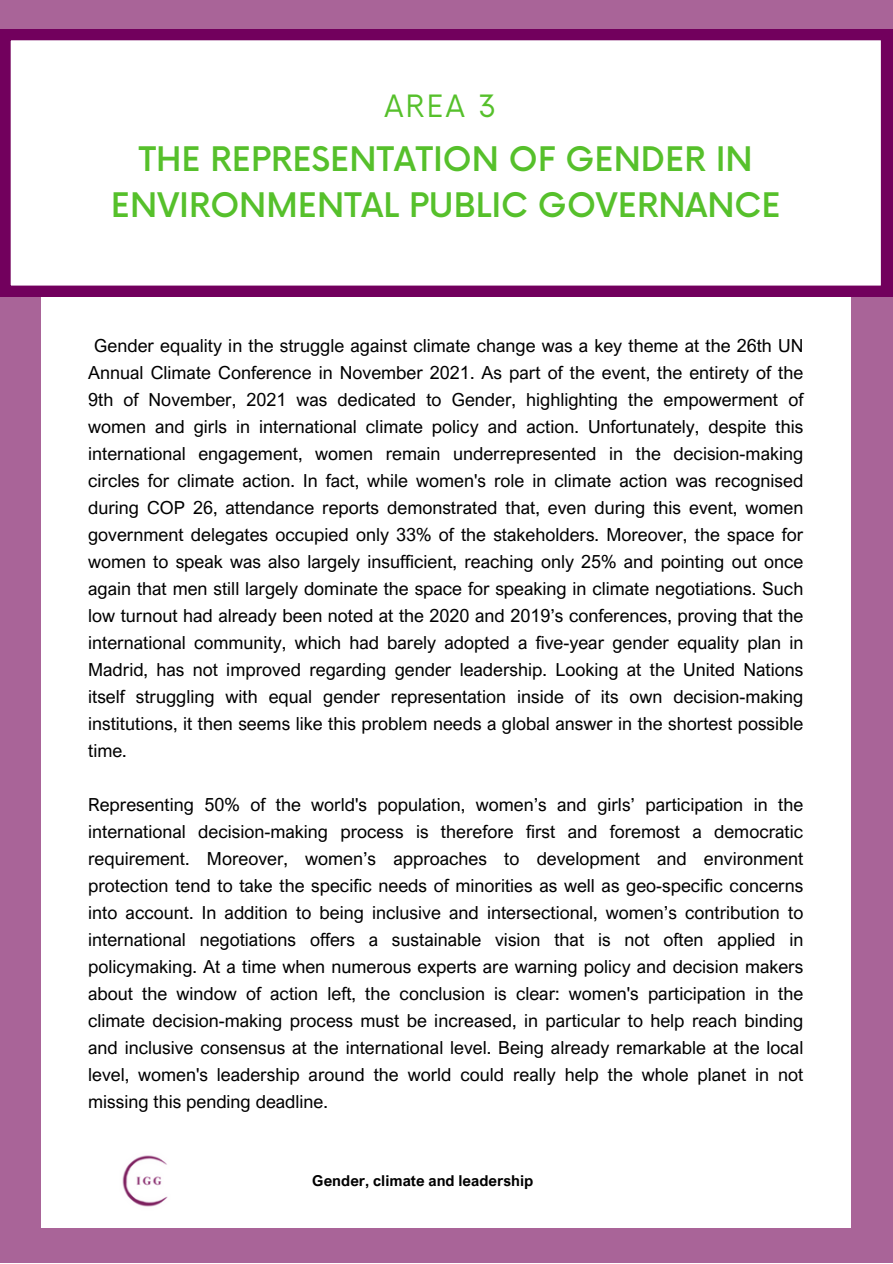
<style>
.page{position:relative;width:893px;height:1264px;background:#fff}
.page>*{position:absolute;margin:0;border:0;box-sizing:border-box;transform-origin:0 0}
.t1{font:500 33px/46px "Now";color:#56c02b;text-align:center}
.t2{font:30px "Now";color:#56c02b}
.t3{font:18px/27px "Arial Nova";color:#000;text-align:justify}
.t4{font:700 15px "Arial Nova";color:#000}
</style>
<div class="page">
<div style="left:0;top:0;width:892px;height:1262px;background:#a96498"></div>
<div style="left:41px;top:42px;width:810px;height:1185px;background:#fff"></div>
<svg style="left:0;top:29px;width:892px;height:268px"></svg>
<img style="left:122px;top:1155px;width:46px;height:52px">
<p class="t2" style="left:384px;top:89px;width:113px">AREA 3</p>
<p class="t1" style="left:111px;top:138px;width:671px">THE REPRESENTATION OF GENDER IN<br>ENVIRONMENTAL PUBLIC GOVERNANCE</p>
<p class="t3" style="left:88px;top:331px;width:716px;text-indent:6px">Gender equality in the struggle against climate change was a key theme at the 26th UN Annual Climate Conference in November 2021. As part of the event, the entirety of the 9th of November, 2021 was dedicated to Gender, highlighting the empowerment of women and girls in international climate policy and action. Unfortunately, despite this international engagement, women remain underrepresented in the decision-making circles for climate action. In fact, while women's role in climate action was recognised during COP 26, attendance reports demonstrated that, even during this event, women government delegates occupied only 33% of the stakeholders. Moreover, the space for women to speak was also largely insufficient, reaching only 25% and pointing out once again that men still largely dominate the space for speaking in climate negotiations. Such low turnout had already been noted at the 2020 and 2019’s conferences, proving that the international community, which had barely adopted a five-year gender equality plan in Madrid, has not improved regarding gender leadership. Looking at the United Nations itself struggling with equal gender representation inside of its own decision-making institutions, it then seems like this problem needs a global answer in the shortest possible time.</p>
<p class="t3" style="left:88px;top:790px;width:716px">Representing 50% of the world's population, women’s and girls’ participation in the international decision-making process is therefore first and foremost a democratic requirement. Moreover, women’s approaches to development and environment protection tend to take the specific needs of minorities as well as geo-specific concerns into account. In addition to being inclusive and intersectional, women’s contribution to international negotiations offers a sustainable vision that is not often applied in policymaking. At a time when numerous experts are warning policy and decision makers about the window of action left, the conclusion is clear: women's participation in the climate decision-making process must be increased, in particular to help reach binding and inclusive consensus at the international level. Being already remarkable at the local level, women's leadership around the world could really help the whole planet in not missing this pending deadline.</p>
<p class="t4" style="left:312px;top:1171px;width:222px">Gender, climate and leadership</p>
</div>
